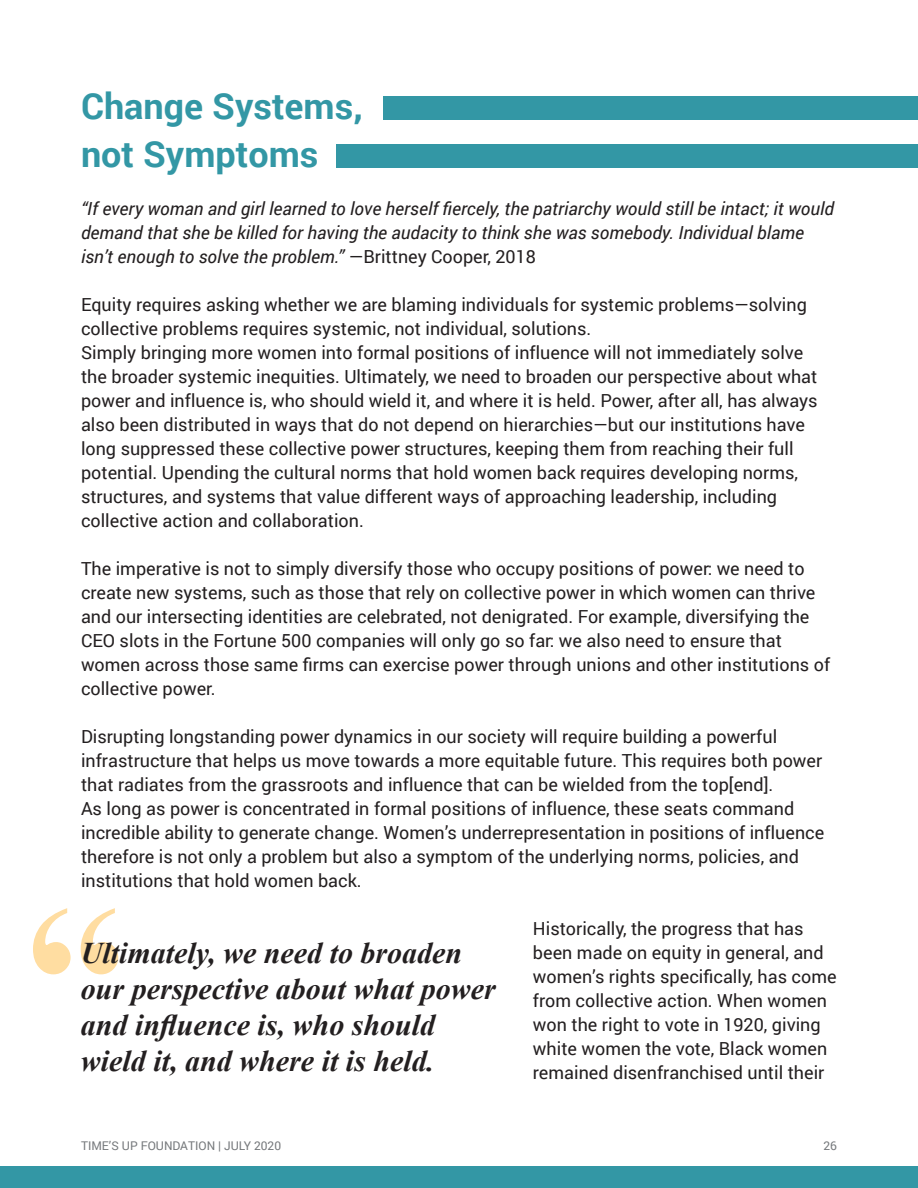
<style>
.page{position:relative;width:918px;height:1188px;background:#fff}
.page>*{position:absolute;margin:0;border:0;box-sizing:border-box;transform-origin:0 0}
.TOC_Section_title{font:700 36px "Roboto";color:#3397a5}
.t1{font:italic 700 30px/36px "Times New Roman";color:#231f20}
.t2{font:18px/24px "Roboto";color:#231f20}
.t3{font:italic 18px/24px "Roboto";color:#231f20}
.t4{font:12px "Roboto";color:#75787b}
.s1{font-style:normal}
</style>
<div class="page">
<div style="left:0;top:1166px;width:918px;height:22px;background:#3397a5"></div>
<svg style="left:33px;top:908px;width:85px;height:66px"></svg>
<div style="left:384px;top:96px;width:534px;height:24px;background:#3397a5"></div>
<div style="left:336px;top:144px;width:582px;height:24px;background:#3397a5"></div>
<p class="TOC_Section_title" style="left:81px;top:81px;width:283px">Change Systems,</p>
<p class="TOC_Section_title" style="left:81px;top:129px;width:239px">not Symptoms</p>
<p class="t3" style="left:81px;top:196px;width:755px">“If every woman and girl learned to love herself fiercely, the patriarchy would still be intact; it would demand that she be killed for having the audacity to think she was somebody. Individual blame isn’t enough to solve the problem.” <span class="s1">—Brittney Cooper, 2018</span></p>
<p class="t2" style="left:81px;top:292px;width:727px">Equity requires asking whether we are blaming individuals for systemic problems—solving collective problems requires systemic, not individual, solutions.</p>
<p class="t2" style="left:81px;top:340px;width:738px">Simply bringing more women into formal positions of influence will not immediately solve the broader systemic inequities. Ultimately, we need to broaden our perspective about what power and influence is, who should wield it, and where it is held. Power, after all, has always also been distributed in ways that do not depend on hierarchies—but our institutions have long suppressed these collective power structures, keeping them from reaching their full potential. Upending the cultural norms that hold women back requires developing norms, structures, and systems that value different ways of approaching leadership, including collective action and collaboration.</p>
<p class="t2" style="left:81px;top:556px;width:751px">The imperative is not to simply diversify those who occupy positions of power: we need to create new systems, such as those that rely on collective power in which women can thrive and our intersecting identities are celebrated, not denigrated. For example, diversifying the CEO slots in the Fortune 500 companies will only go so far: we also need to ensure that women across those same firms can exercise power through unions and other institutions of collective power.</p>
<p class="t2" style="left:81px;top:724px;width:745px">Disrupting longstanding power dynamics in our society will require building a powerful infrastructure that helps us move towards a more equitable future. This requires both power that radiates from the grassroots and influence that can be wielded from the top[end].<br>As long as power is concentrated in formal positions of influence, these seats command incredible ability to generate change. Women’s underrepresentation in positions of influence therefore is not only a problem but also a symptom of the underlying norms, policies, and institutions that hold women back.</p>
<p class="t2" style="left:533px;top:916px;width:305px">Historically, the progress that has been made on equity in general, and women’s rights specifically, has come from collective action. When women won the right to vote in 1920, giving white women the vote, Black women remained disenfranchised until their</p>
<p class="t1" style="left:81px;top:934px;width:417px">Ultimately, we need to broaden our perspective about what power and influence is, who should wield it, and where it is held.</p>
<p class="t4" style="left:81px;top:1137px;width:202px">TIME’S UP FOUNDATION | JULY 2020</p>
<p class="t4" style="left:823px;top:1137px;width:15px">26</p>
</div>
